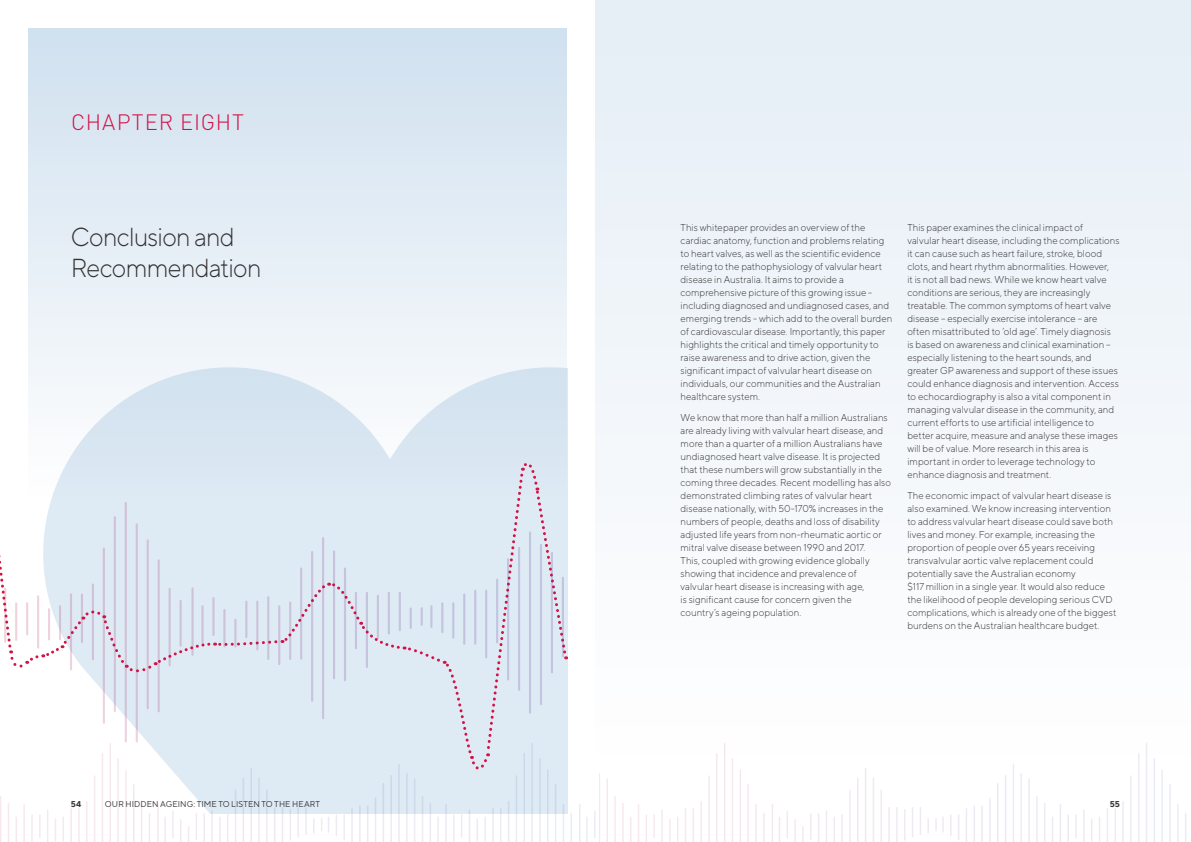
<style>
.page{position:relative;width:1191px;height:842px;background:#fff}
.page>*{position:absolute;margin:0;border:0;box-sizing:border-box;transform-origin:0 0}
.t1{font:300 26px/31.2px "TT Norms";letter-spacing:-.03em;color:#333132}
.t2{font:300 22px "DINOT";letter-spacing:.04em;color:#d31245}
.t3{font:300 10px/13px "TT Norms";color:#333132}
.t4{font:8.5px "TT Norms";letter-spacing:.015em;color:#333132}
.t5{font:700 8.5px "TT Norms";color:#333132}
</style>
<div class="page">
<svg style="left:594px;top:811px;width:1px;height:27px"></svg>
<svg style="left:586px;top:817px;width:1px;height:25px"></svg>
<svg style="left:461px;top:815px;width:1px;height:22px"></svg>
<svg style="left:453px;top:815px;width:1px;height:26px"></svg>
<svg style="left:328px;top:817px;width:1px;height:15px"></svg>
<svg style="left:313px;top:819px;width:1px;height:14px"></svg>
<svg style="left:227px;top:815px;width:1px;height:27px"></svg>
<svg style="left:196px;top:814px;width:1px;height:25px"></svg>
<svg style="left:188px;top:827px;width:1px;height:15px"></svg>
<svg style="left:180px;top:820px;width:1px;height:22px"></svg>
<svg style="left:149px;top:814px;width:1px;height:28px"></svg>
<svg style="left:55px;top:819px;width:1px;height:22px"></svg>
<svg style="left:16px;top:817px;width:1px;height:25px"></svg>
<svg style="left:0;top:815px;width:1px;height:25px"></svg>
<div style="left:595px;top:0;width:596px;height:842px;background:linear-gradient(to right,#f3f7fa,#f3f7fb)"></div>
<svg style="left:28px;top:28px;width:539px;height:368px;fill:#e0ebf4"></svg>
<svg style="left:34px;top:360px;width:533px;height:454px;fill:#deeaf4"></svg>
<svg style="left:1011px;top:608px;width:1px;height:17px"></svg>
<svg style="left:1000px;top:608px;width:1px;height:20px"></svg>
<hr style="left:989px;top:593px;width:1px;height:37px;background:#fff">
<hr style="left:978px;top:593px;width:1px;height:40px;background:#fff">
<hr style="left:967px;top:596px;width:1px;height:42px;background:#fff">
<hr style="left:956px;top:593px;width:1px;height:74px;background:#fff">
<hr style="left:945px;top:593px;width:1px;height:55px;background:#fff">
<hr style="left:934px;top:568px;width:1px;height:112px;background:#fff">
<hr style="left:923px;top:551px;width:1px;height:127px;background:#fff">
<hr style="left:912px;top:538px;width:1px;height:180px;background:#fff">
<hr style="left:901px;top:552px;width:1px;height:149px;background:#fff">
<hr style="left:890px;top:568px;width:1px;height:91px;background:#fff">
<hr style="left:879px;top:602px;width:1px;height:57px;background:#fff">
<hr style="left:868px;top:606px;width:1px;height:58px;background:#fff">
<hr style="left:857px;top:597px;width:1px;height:62px;background:#fff">
<hr style="left:846px;top:602px;width:1px;height:47px;background:#fff">
<hr style="left:836px;top:602px;width:1px;height:35px;background:#fff">
<svg style="left:825px;top:620px;width:1px;height:26px"></svg>
<hr style="left:814px;top:610px;width:1px;height:36px;background:#fff">
<hr style="left:803px;top:598px;width:1px;height:37px;background:#fff">
<hr style="left:792px;top:606px;width:1px;height:39px;background:#fff">
<hr style="left:782px;top:588px;width:1px;height:67px;background:#fff">
<hr style="left:770px;top:601px;width:1px;height:45px;background:#fff">
<hr style="left:759px;top:589px;width:1px;height:76px;background:#fff">
<hr style="left:748px;top:560px;width:1px;height:151px;background:#fff">
<hr style="left:737px;top:540px;width:1px;height:168px;background:#fff">
<hr style="left:726px;top:524px;width:1px;height:217px;background:#fff">
<hr style="left:715px;top:503px;width:1px;height:238px;background:#fff">
<hr style="left:704px;top:517px;width:1px;height:194px;background:#fff">
<hr style="left:693px;top:548px;width:1px;height:175px;background:#fff">
<hr style="left:682px;top:584px;width:1px;height:75px;background:#fff">
<hr style="left:671px;top:594px;width:1px;height:48px;background:#fff">
<hr style="left:660px;top:594px;width:1px;height:75px;background:#fff">
<hr style="left:649px;top:606px;width:1px;height:33px;background:#fff">
<hr style="left:638px;top:609px;width:1px;height:30px;background:#fff">
<hr style="left:627px;top:596px;width:1px;height:52px;background:#fff">
<hr style="left:616px;top:603px;width:1px;height:31px;background:#fff">
<hr style="left:605px;top:603px;width:1px;height:37px;background:#fff">
<svg style="left:0;top:459px;width:568px;height:315px"></svg>
<h2 class="t2" style="left:71px;top:107px;width:175px">CHAPTER EIGHT</h2>
<h1 class="t1" style="left:71px;top:221px;width:192px">Conclusion and<br>Recommendation</h1>
<p class="t3" style="left:680px;top:220px;width:213px">This whitepaper provides an overview of the cardiac anatomy, function and problems relating to heart valves, as well as the scientific evidence relating to the pathophysiology of valvular heart disease in Australia. It aims to provide a comprehensive picture of this growing issue - including diagnosed and undiagnosed cases, and emerging trends - which add to the overall burden of cardiovascular disease. Importantly, this paper highlights the critical and timely opportunity to raise awareness and to drive action, given the significant impact of valvular heart disease on individuals, our communities and the Australian healthcare system.</p>
<p class="t3" style="left:680px;top:411px;width:212px">We know that more than half a million Australians are already living with valvular heart disease, and more than a quarter of a million Australians have undiagnosed heart valve disease. It is projected that these numbers will grow substantially in the coming three decades. Recent modelling has also demonstrated climbing rates of valvular heart disease nationally, with 50-170% increases in the numbers of people, deaths and loss of disability adjusted life years from non-rheumatic aortic or mitral valve disease between 1990 and 2017.<br>This, coupled with growing evidence globally showing that incidence and prevalence of valvular heart disease is increasing with age,<br>is significant cause for concern given the country’s ageing population.</p>
<p class="t3" style="left:907px;top:220px;width:214px">This paper examines the clinical impact of<br>valvular heart disease, including the complications it can cause such as heart failure, stroke, blood clots, and heart rhythm abnormalities. However,<br>it is not all bad news. While we know heart valve conditions are serious, they are increasingly treatable. The common symptoms of heart valve disease – especially exercise intolerance – are often misattributed to ‘old age’. Timely diagnosis is based on awareness and clinical examination – especially listening to the heart sounds, and greater GP awareness and support of these issues could enhance diagnosis and intervention. Access to echocardiography is also a vital component in managing valvular disease in the community, and current efforts to use artificial intelligence to better acquire, measure and analyse these images will be of value. More research in this area is important in order to leverage technology to enhance diagnosis and treatment.</p>
<p class="t3" style="left:907px;top:489px;width:211px">The economic impact of valvular heart disease is also examined. We know increasing intervention to address valvular heart disease could save both lives and money. For example, increasing the proportion of people over 65 years receiving transvalvular aortic valve replacement could potentially save the Australian economy<br>$117 million in a single year. It would also reduce the likelihood of people developing serious CVD complications, which is already one of the biggest burdens on the Australian healthcare budget.</p>
<p class="t5" style="left:71px;top:799px;width:12px">54</p>
<p class="t4" style="left:105px;top:799px;width:217px">OUR HIDDEN AGEING: TIME TO LISTEN TO THE HEART</p>
<p class="t5" style="left:1109px;top:799px;width:12px">55</p>
</div>
